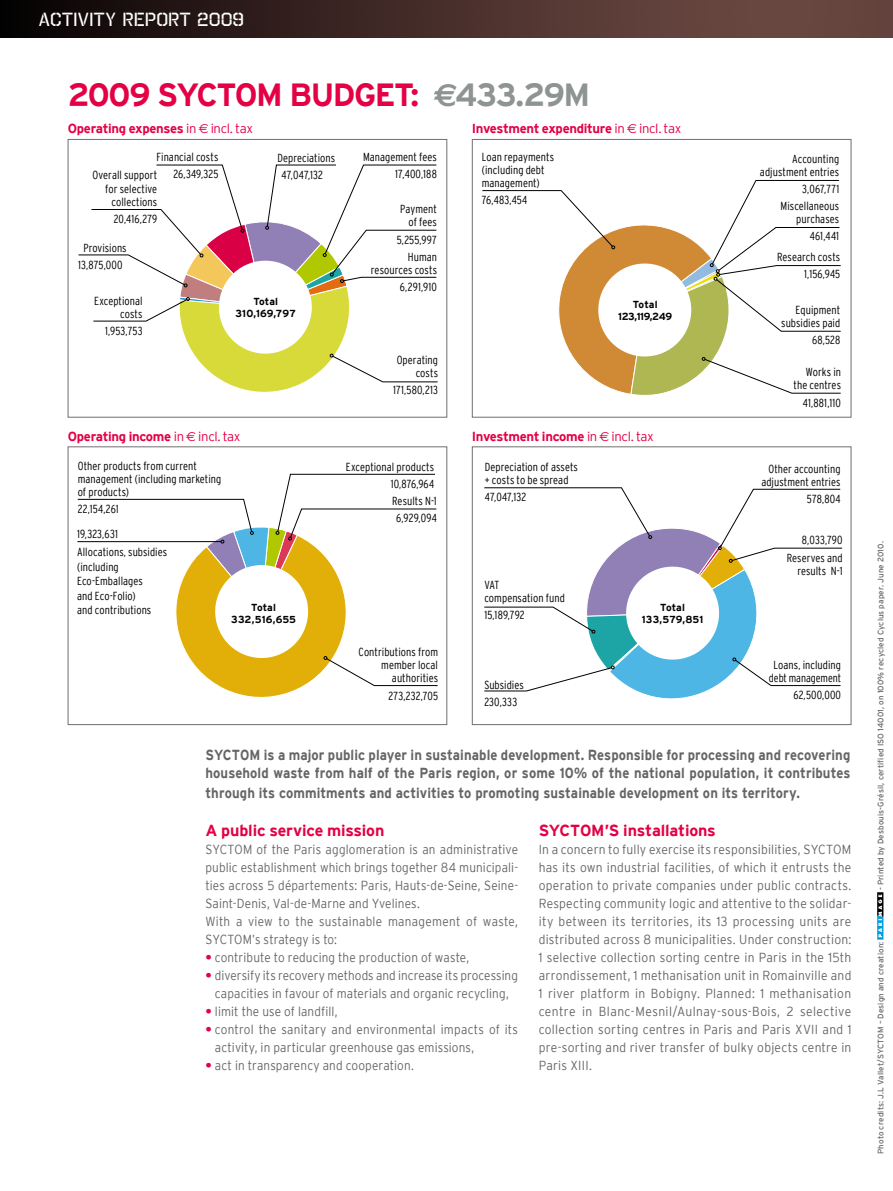
<style>
.page{position:relative;width:893px;height:1191px;background:#fff}
.page>*{position:absolute;margin:0;border:0;box-sizing:border-box;transform-origin:0 0}
.t1{font:700 31.95px "Interstate";letter-spacing:-.045em;color:#e30045}
.t2{font:18.9px "Octin Stencil Free";letter-spacing:.005em;color:#fff;scale:1.14 1}
.t3{font:700 16.05px "Interstate";letter-spacing:-.01em;color:#e30045}
.t4{font:700 14.55px/18.9px "Interstate";letter-spacing:.005em;color:#646567;text-align:justify;scale:.9 1}
.t5{font:300 13.05px/18px "Interstate";letter-spacing:.01em;color:#646567;text-align:justify;scale:.92 1}
.t6{font:300 13.05px/18px "Interstate";letter-spacing:.01em;color:#646567;scale:.9 1}
.t7{font:700 13.05px "Interstate";letter-spacing:-.025em;color:#e30045}
.t8{font:300 condensed 11.7px/13px "Interstate";letter-spacing:.005em;color:#000;text-align:right}
.t9{font:700 10.2px/12.1px "Interstate";letter-spacing:.005em;color:#000;text-align:center}
.t10{font:700 10.2px/12.1px "Interstate";letter-spacing:-.04em;color:#000;text-align:center}
.t11{font:7.95px "Interstate";letter-spacing:.015em;color:#646567}
.s1{font-family:"Euro Sans";color:#8d9492}
.s2{color:#8d9492}
.s3{font-weight:300}
.s4{font-family:"Euro Sans";font-weight:400}
.s5{font-weight:700;color:#e30045}
</style>
<div class="page">
<svg style="left:0;top:0;width:893px;height:37px;background:#422b28"></svg>
<svg style="left:472px;top:446px;width:380px;height:279px"></svg>
<svg style="left:67px;top:446px;width:381px;height:279px"></svg>
<svg style="left:472px;top:139px;width:380px;height:279px"></svg>
<svg style="left:67px;top:139px;width:381px;height:279px"></svg>
<svg style="left:482px;top:180px;width:359px;height:217px"></svg>
<svg style="left:78px;top:164px;width:360px;height:238px"></svg>
<svg style="left:77px;top:473px;width:361px;height:236px"></svg>
<svg style="left:484px;top:487px;width:359px;height:221px"></svg>
<svg style="left:877px;top:892px;width:6px;height:47px"></svg>
<h2 class="t2" style="left:39px;top:9px;width:182px">ACTIVITY REPORT 2009</h2>
<h1 class="t1" style="left:68px;top:77px;width:518px">2009 SYCTOM BUDGET: <span class="s1">E</span><span class="s2">433.29m</span></h1>
<p class="t7" style="left:68px;top:121px;width:187px">Operating expenses <span class="s3">in</span> <span class="s4">E</span> <span class="s3">incl. tax</span></p>
<p class="t7" style="left:472px;top:121px;width:211px">Investment expenditure <span class="s3">in</span> <span class="s4">E</span> <span class="s3">incl. tax</span></p>
<p class="t8" style="left:156px;top:148px;width:64px;line-height:17.2px">Financial costs<br>26,349,325</p>
<p class="t8" style="left:93px;top:169px;width:66px">Overall support for selective collections</p>
<p class="t8" style="left:114px;top:212px;width:45px">20,416,279</p>
<p class="t8" style="left:78px;top:239px;width:50px;line-height:17.2px;text-align:center">Provisions<br>13,875,000</p>
<p class="t8" style="left:94px;top:294px;width:50px">Exceptional costs</p>
<p class="t8" style="left:105px;top:324px;width:39px">1,953,753</p>
<p class="t8" style="left:282px;top:149px;width:55px;line-height:17.2px;text-align:left;text-indent:-4px">Depreciations<br>47,047,132</p>
<p class="t9" style="left:236px;top:295px;width:62px">Total<br>310,169,797</p>
<p class="t8" style="left:363px;top:148px;width:75px;line-height:17.2px">Management fees<br>17,400,188</p>
<p class="t8" style="left:400px;top:202px;width:38px">Payment of fees</p>
<p class="t8" style="left:397px;top:233px;width:42px">5,255,997</p>
<p class="t8" style="left:371px;top:250px;width:68px">Human resources costs</p>
<p class="t8" style="left:400px;top:280px;width:39px">6,291,910</p>
<p class="t8" style="left:397px;top:353px;width:43px">Operating costs</p>
<p class="t8" style="left:393px;top:384px;width:47px">171,580,213</p>
<p class="t8" style="left:482px;top:150px;width:74px;text-align:left">Loan repayments (including debt management)</p>
<p class="t8" style="left:482px;top:193px;width:47px">76,483,454</p>
<p class="t10" style="left:618px;top:298px;width:55px">Total<br>123,119,249</p>
<p class="t7" style="left:68px;top:429px;width:174px">Operating income <span class="s3">in</span> <span class="s4">E</span> <span class="s3">incl. tax</span></p>
<p class="t7" style="left:472px;top:429px;width:183px">Investment income <span class="s3">in</span> <span class="s4">E</span> <span class="s3">incl. tax</span></p>
<p class="t8" style="left:78px;top:459px;width:145px;text-align:left">Other products from current management (including marketing of products)</p>
<p class="t8" style="left:78px;top:502px;width:42px">22,154,261</p>
<p class="t8" style="left:77px;top:524px;width:92px;line-height:18.6px;text-align:left">19,323,631<br>Allocations, subsidies</p>
<p class="t8" style="left:77px;top:559px;width:76px;line-height:14.5px;text-align:left">(including<br>Eco-Emballages and Eco-Folio) and contributions</p>
<p class="t8" style="left:346px;top:458px;width:90px;line-height:17.2px">Exceptional products<br>10,876,964</p>
<p class="t8" style="left:485px;top:460px;width:95px;text-align:left">Depreciation of assets + costs to be spread</p>
<p class="t8" style="left:485px;top:490px;width:43px">47,047,132</p>
<p class="t8" style="left:392px;top:492px;width:46px;line-height:17.2px;text-align:center">Results N-1<br>6,929,094</p>
<p class="t8" style="left:484px;top:578px;width:82px;text-align:left">VAT<br>compensation fund</p>
<p class="t8" style="left:484px;top:608px;width:42px">15,189,792</p>
<p class="t9" style="left:231px;top:601px;width:66px">Total<br>332,516,655</p>
<p class="t9" style="left:642px;top:601px;width:63px">Total<br>133,579,851</p>
<p class="t8" style="left:359px;top:645px;width:81px">Contributions from member local authorities</p>
<p class="t8" style="left:389px;top:689px;width:51px">273,232,705</p>
<p class="t8" style="left:484px;top:676px;width:41px;line-height:17.2px;text-align:left">Subsidies<br>230,333</p>
<p class="t8" style="left:760px;top:152px;width:81px">Accounting adjustment entries</p>
<p class="t8" style="left:802px;top:182px;width:39px">3,067,771</p>
<p class="t8" style="left:781px;top:199px;width:60px">Miscellaneous purchases</p>
<p class="t8" style="left:810px;top:229px;width:31px">461,441</p>
<p class="t8" style="left:777px;top:248px;width:65px;line-height:17.2px">Research costs<br>1,156,945</p>
<p class="t8" style="left:781px;top:303px;width:61px">Equipment subsidies paid</p>
<p class="t8" style="left:812px;top:334px;width:30px">68,528</p>
<p class="t8" style="left:794px;top:365px;width:49px">Works in the centres</p>
<p class="t8" style="left:803px;top:396px;width:40px">41,881,110</p>
<p class="t8" style="left:761px;top:462px;width:81px;text-align:center">Other accounting adjustment entries</p>
<p class="t8" style="left:807px;top:492px;width:35px">578,804</p>
<p class="t8" style="left:787px;top:531px;width:57px;line-height:17.2px">8,033,790<br>Reserves and</p>
<p class="t8" style="left:797px;top:564px;width:47px">results N-1</p>
<p class="t8" style="left:769px;top:658px;width:74px;text-align:center">Loans, including debt management</p>
<p class="t8" style="left:793px;top:688px;width:49px">62,500,000</p>
<p class="t4" style="left:205px;top:745px;width:718px">SYCTOM is a major public player in sustainable development. Responsible for processing and recovering household waste from half of the Paris region, or some 10% of the national population, it contributes through its commitments and activities to promoting sustainable development on its territory.</p>
<h3 class="t3" style="left:205px;top:821px;width:180px">A public service mission</h3>
<p class="t6" style="left:205px;top:840px;width:349px">SYCTOM of the Paris agglomeration is an administrative public establishment which brings together 84 municipali&shy;ties across 5 départements: Paris, Hauts-de-Seine, Seine-Saint-Denis, Val-de-Marne and Yvelines.<br>With a view to the sustainable management of waste, SYCTOM’s strategy is to:</p>
<p class="t6" style="left:205px;top:948px;width:295px"><span class="s5">•</span> contribute to reducing the production of waste,</p>
<p class="t6" style="left:205px;top:966px;width:349px;text-align:center"><span class="s5">•</span> diversify its recovery methods and increase its processing capacities in favour of materials and organic recycling,</p>
<p class="t6" style="left:205px;top:1002px;width:148px"><span class="s5">•</span> limit the use of landfill,</p>
<p class="t6" style="left:215px;top:1020px;width:338px;text-indent:-9px"><span class="s5">•</span> control the sanitary and environmental impacts of its activity, in particular greenhouse gas emissions,</p>
<p class="t6" style="left:205px;top:1056px;width:233px"><span class="s5">•</span> act in transparency and cooperation.</p>
<h3 class="t3" style="left:539px;top:821px;width:179px">SYCTOM’S installations</h3>
<p class="t5" style="left:539px;top:840px;width:341px">In a concern to fully exercise its responsibilities, SYCTOM has its own industrial facilities, of which it entrusts the operation to private companies under public contracts.<br>Respecting community logic and attentive to the solidar&shy;ity between its territories, its 13 processing units are distributed across 8 municipalities. Under construction:<br>1 selective collection sorting centre in Paris in the 15th arrondissement, 1 methanisation unit in Romainville and 1 river platform in Bobigny. Planned: 1 methanisation centre in Blanc-Mesnil/Aulnay-sous-Bois, 2 selective collection sorting centres in Paris and Paris XVII and 1 pre-sorting and river transfer of bulky objects centre in Paris XIII.</p>
<p class="t11" style="left:876px;top:890px;width:350px;rotate:-90deg">- Printed by Desbouis-Grésil, certified ISO 14001, on 100% recycled Cyclus paper. June 2010.</p>
<p class="t11" style="left:876px;top:1154px;width:214px;rotate:-90deg">Photo credits: J.L Vallet/SYCTOM – Design and creation:</p>
</div>
